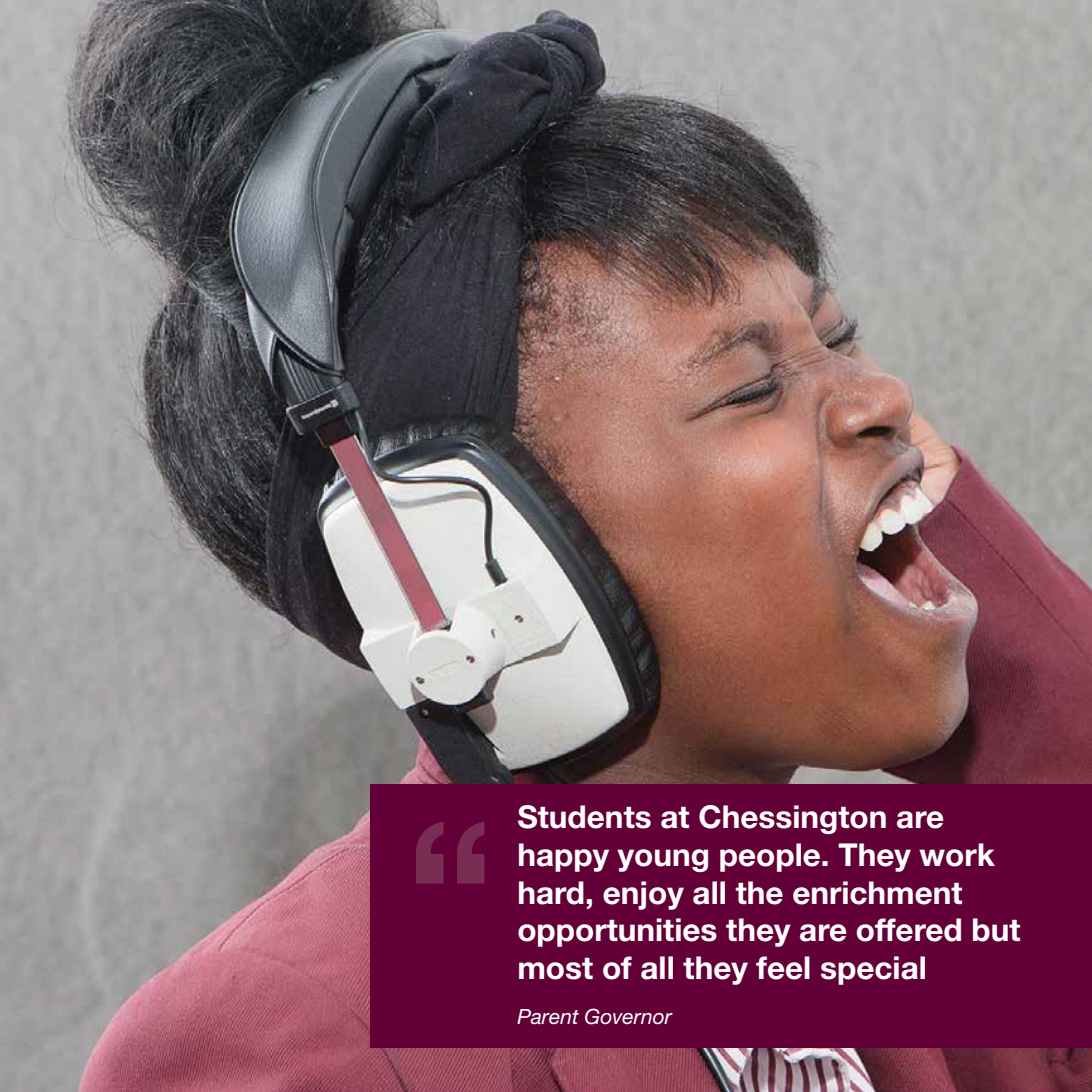
<style>
.page{position:relative;width:1092px;height:1092px;background:#fff}
.page>*{position:absolute;margin:0;border:0;box-sizing:border-box;transform-origin:0 0}
.t1{font:700 192.5px "Helvetica Neue LT Std";color:#7a2d52}
.t2{font:700 31.5px/37.8px "Helvetica Neue LT Std";color:#fff}
.t3{font:italic 21px "Helvetica Neue LT Std";color:#fff}
</style>
<div class="page">
<img style="left:0;top:0;width:1091px;height:1091px">
<div style="left:370px;top:783px;width:721px;height:263px;background:#620037"></div>
<h1 class="t1" style="left:405px;top:771px;width:91px">“</h1>
<p class="t2" style="left:517px;top:797px;width:504px">Students at Chessington are happy young people. They work hard, enjoy all the enrichment opportunities they are offered but most of all they feel special</p>
<p class="t3" style="left:517px;top:1004px;width:156px">Parent Governor</p>
</div>
